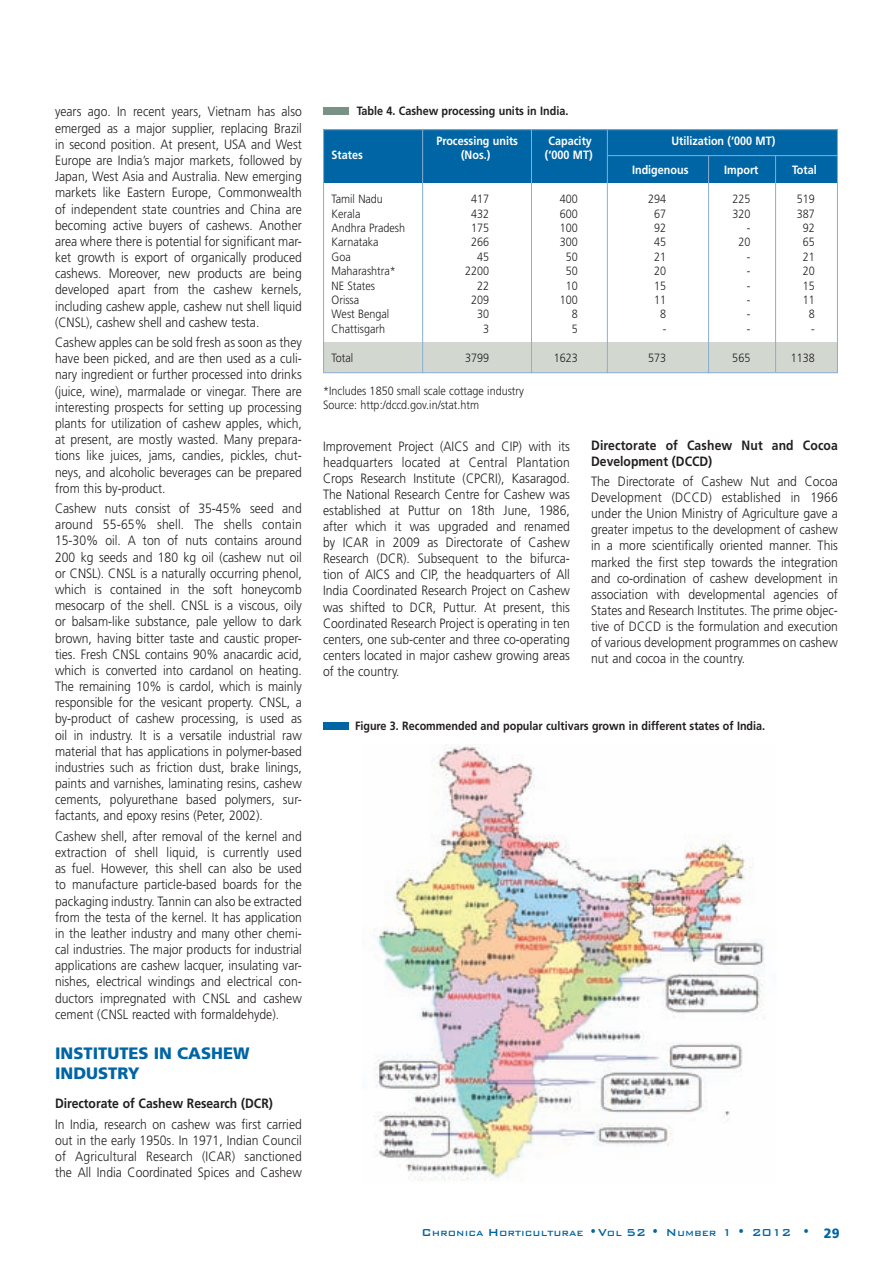
<style>
.page{position:relative;width:893px;height:1263px;background:#fff}
.page>*{position:absolute;margin:0;border:0;box-sizing:border-box;transform-origin:0 0}
.t1{font:900 16.5px/20px "Frutiger LT Std";color:#0065a4}
.t2{font:300 13.5px/16.2px "Frutiger LT Std";color:#231f20;text-align:justify;scale:.9 1}
.t3{font:700 13.5px/16px "Frutiger LT Std";color:#231f20;scale:.9 1}
.t4{font:300 12px/14.4px "Frutiger LT Std";color:#231f20;scale:.9 1}
.t5{font:700 12px "Frutiger LT Std";color:#231f20;scale:.9 1}
.t6{font:700 12px "Frutiger LT Std";color:#fff;scale:.9 1}
.t7{font:500 10.2px "Bank Gothic BT";color:#0065a4;scale:.95 1}
.s1{font-size:13.5px}
.s2{font-family:"Frutiger LT Std";font-weight:900;font-size:13.5px}
</style>
<div class="page">
<div style="left:323px;top:342px;width:514px;height:31px;background:#d2d7d0"></div>
<div style="left:323px;top:129px;width:514px;height:54px;background:#0065a4"></div>
<div style="left:323px;top:107px;width:25px;height:8px;background:#799285"></div>
<hr style="left:607px;top:155px;width:230px;height:1px;background:#8baed4">
<hr style="left:422px;top:129px;width:1px;height:244px;background:#8baed4">
<div style="left:323px;top:129px;width:514px;height:244px;border:1px solid #8baed4"></div>
<hr style="left:531px;top:129px;width:1px;height:244px;background:#8baed4">
<hr style="left:607px;top:129px;width:1px;height:244px;background:#8baed4">
<hr style="left:708px;top:156px;width:1px;height:217px;background:#8baed4">
<hr style="left:775px;top:155px;width:1px;height:217px;background:#8baed4">
<img style="left:373px;top:744px;width:392px;height:437px">
<div style="left:323px;top:722px;width:25px;height:8px;background:#0065a4"></div>
<p class="t2" style="left:55px;top:105px;width:276px">years ago. In recent years, Vietnam has also emerged as a major supplier, replacing Brazil in second position. At present, USA and West Europe are India’s major markets, followed by Japan, West Asia and Australia. New emerging markets like Eastern Europe, Commonwealth of independent state countries and China are becoming active buyers of cashews. Another area where there is potential for significant mar&shy;ket growth is export of organically produced cashews. Moreover, new products are being developed apart from the cashew kernels, including cashew apple, cashew nut shell liquid (CNSL), cashew shell and cashew testa.</p>
<p class="t2" style="left:55px;top:335px;width:276px">Cashew apples can be sold fresh as soon as they have been picked, and are then used as a culi&shy;nary ingredient or further processed into drinks (juice, wine), marmalade or vinegar. There are interesting prospects for setting up processing plants for utilization of cashew apples, which, at present, are mostly wasted. Many prepara&shy;tions like juices, jams, candies, pickles, chut&shy;neys, and alcoholic beverages can be prepared from this by-product.</p>
<p class="t2" style="left:55px;top:501px;width:276px">Cashew nuts consist of 35-45% seed and around 55-65% shell. The shells contain 15-30% oil. A ton of nuts contains around 200 kg seeds and 180 kg oil (cashew nut oil or CNSL). CNSL is a naturally occurring phenol, which is contained in the soft honeycomb mesocarp of the shell. CNSL is a viscous, oily or balsam-like substance, pale yellow to dark brown, having bitter taste and caustic proper&shy;ties. Fresh CNSL contains 90% anacardic acid, which is converted into cardanol on heating.<br>The remaining 10% is cardol, which is mainly responsible for the vesicant property. CNSL, a by-product of cashew processing, is used as oil in industry. It is a versatile industrial raw material that has applications in polymer-based industries such as friction dust, brake linings, paints and varnishes, laminating resins, cashew cements, polyurethane based polymers, sur&shy;factants, and epoxy resins (Peter, 2002).</p>
<p class="t2" style="left:55px;top:829px;width:276px">Cashew shell, after removal of the kernel and extraction of shell liquid, is currently used as fuel. However, this shell can also be used to manufacture particle-based boards for the packaging industry. Tannin can also be extracted from the testa of the kernel. It has application in the leather industry and many other chemi&shy;cal industries. The major products for industrial applications are cashew lacquer, insulating var&shy;nishes, electrical windings and electrical con&shy;ductors impregnated with CNSL and cashew cement (CNSL reacted with formaldehyde).</p>
<p class="t1" style="left:55px;top:1045px;width:196px">INSTITUTES IN CASHEW<br>INDUSTRY</p>
<p class="t3" style="left:55px;top:1097px;width:243px">Directorate of Cashew Research (DCR)</p>
<p class="t2" style="left:55px;top:1117px;width:276px">In India, research on cashew was first carried out in the early 1950s. In 1971, Indian Council of Agricultural Research (ICAR) sanctioned the All India Coordinated Spices and Cashew</p>
<p class="t5" style="left:356px;top:106px;width:237px">Table 4. Cashew processing units in India.</p>
<p class="t6" style="left:436px;top:136px;width:92px">Processing units</p>
<p class="t6" style="left:548px;top:136px;width:50px">Capacity</p>
<p class="t6" style="left:671px;top:136px;width:117px">Utilization (‘000 MT)</p>
<p class="t6" style="left:331px;top:150px;width:36px">States</p>
<p class="t6" style="left:461px;top:150px;width:34px">(Nos.)</p>
<p class="t6" style="left:545px;top:150px;width:55px">(‘000 MT)</p>
<p class="t6" style="left:632px;top:165px;width:64px">Indigenous</p>
<p class="t6" style="left:724px;top:165px;width:40px">Import</p>
<p class="t6" style="left:792px;top:165px;width:29px">Total</p>
<p class="t4" style="left:331px;top:193px;width:59px">Tamil Nadu</p>
<p class="t4" style="left:471px;top:193px;width:22px">417</p>
<p class="t4" style="left:559px;top:193px;width:22px">400</p>
<p class="t4" style="left:648px;top:193px;width:22px">294</p>
<p class="t4" style="left:732px;top:193px;width:22px">225</p>
<p class="t4" style="left:796px;top:193px;width:22px">519</p>
<p class="t4" style="left:331px;top:207px;width:33px">Kerala</p>
<p class="t4" style="left:471px;top:207px;width:22px">432</p>
<p class="t4" style="left:559px;top:207px;width:22px">600</p>
<p class="t4" style="left:654px;top:207px;width:15px">67</p>
<p class="t4" style="left:732px;top:207px;width:22px">320</p>
<p class="t4" style="left:796px;top:207px;width:22px">387</p>
<p class="t4" style="left:331px;top:222px;width:83px">Andhra Pradesh</p>
<p class="t4" style="left:471px;top:222px;width:22px">175</p>
<p class="t4" style="left:559px;top:222px;width:22px">100</p>
<p class="t4" style="left:654px;top:222px;width:15px">92</p>
<p class="t4" style="left:746px;top:222px;width:5px">-</p>
<p class="t4" style="left:802px;top:222px;width:15px">92</p>
<p class="t4" style="left:331px;top:236px;width:54px">Karnataka</p>
<p class="t4" style="left:471px;top:236px;width:22px">266</p>
<p class="t4" style="left:559px;top:236px;width:22px">300</p>
<p class="t4" style="left:654px;top:236px;width:15px">45</p>
<p class="t4" style="left:738px;top:236px;width:15px">20</p>
<p class="t4" style="left:802px;top:236px;width:15px">65</p>
<p class="t4" style="left:331px;top:250px;width:23px">Goa</p>
<p class="t4" style="left:477px;top:250px;width:15px">45</p>
<p class="t4" style="left:565px;top:250px;width:15px">50</p>
<p class="t4" style="left:654px;top:250px;width:15px">21</p>
<p class="t4" style="left:746px;top:250px;width:5px">-</p>
<p class="t4" style="left:802px;top:250px;width:15px">21</p>
<p class="t4" style="left:331px;top:265px;width:73px">Maharashtra*</p>
<p class="t4" style="left:465px;top:265px;width:28px">2200</p>
<p class="t4" style="left:565px;top:265px;width:15px">50</p>
<p class="t4" style="left:654px;top:265px;width:15px">20</p>
<p class="t4" style="left:746px;top:265px;width:5px">-</p>
<p class="t4" style="left:802px;top:265px;width:15px">20</p>
<p class="t4" style="left:331px;top:279px;width:50px">NE States</p>
<p class="t4" style="left:477px;top:279px;width:15px">22</p>
<p class="t4" style="left:565px;top:279px;width:15px">10</p>
<p class="t4" style="left:654px;top:279px;width:15px">15</p>
<p class="t4" style="left:746px;top:279px;width:5px">-</p>
<p class="t4" style="left:802px;top:279px;width:15px">15</p>
<p class="t4" style="left:331px;top:294px;width:32px">Orissa</p>
<p class="t4" style="left:471px;top:294px;width:22px">209</p>
<p class="t4" style="left:559px;top:294px;width:22px">100</p>
<p class="t4" style="left:654px;top:294px;width:15px">11</p>
<p class="t4" style="left:746px;top:294px;width:5px">-</p>
<p class="t4" style="left:802px;top:294px;width:15px">11</p>
<p class="t4" style="left:331px;top:308px;width:66px">West Bengal</p>
<p class="t4" style="left:477px;top:308px;width:15px">30</p>
<p class="t4" style="left:571px;top:308px;width:8px">8</p>
<p class="t4" style="left:660px;top:308px;width:8px">8</p>
<p class="t4" style="left:746px;top:308px;width:5px">-</p>
<p class="t4" style="left:808px;top:308px;width:8px">8</p>
<p class="t4" style="left:331px;top:322px;width:61px">Chattisgarh</p>
<p class="t4" style="left:483px;top:322px;width:8px">3</p>
<p class="t4" style="left:571px;top:322px;width:8px">5</p>
<p class="t4" style="left:662px;top:322px;width:5px">-</p>
<p class="t4" style="left:746px;top:322px;width:5px">-</p>
<p class="t4" style="left:811px;top:322px;width:5px">-</p>
<p class="t4" style="left:331px;top:352px;width:25px">Total</p>
<p class="t4" style="left:465px;top:352px;width:28px">3799</p>
<p class="t4" style="left:553px;top:352px;width:28px">1623</p>
<p class="t4" style="left:648px;top:352px;width:22px">573</p>
<p class="t4" style="left:732px;top:352px;width:22px">565</p>
<p class="t4" style="left:790px;top:352px;width:28px">1138</p>
<p class="t4" style="left:323px;top:384px;width:225px">*Includes 1850 small scale cottage industry<br>Source: http:/dccd.gov.in/stat.htm</p>
<p class="t2" style="left:323px;top:439px;width:276px">Improvement Project (AICS and CIP) with its headquarters located at Central Plantation Crops Research Institute (CPCRI), Kasaragod.<br>The National Research Centre for Cashew was established at Puttur on 18th June, 1986, after which it was upgraded and renamed by ICAR in 2009 as Directorate of Cashew Research (DCR). Subsequent to the bifurca&shy;tion of AICS and CIP, the headquarters of All India Coordinated Research Project on Cashew was shifted to DCR, Puttur. At present, this Coordinated Research Project is operating in ten centers, one sub-center and three co-operating centers located in major cashew growing areas of the country.</p>
<p class="t3" style="left:591px;top:438px;width:276px">Directorate of Cashew Nut and Cocoa<br>Development (DCCD)</p>
<p class="t2" style="left:591px;top:475px;width:276px">The Directorate of Cashew Nut and Cocoa Development (DCCD) established in 1966 under the Union Ministry of Agriculture gave a greater impetus to the development of cashew in a more scientifically oriented manner. This marked the first step towards the integration and co-ordination of cashew development in association with developmental agencies of States and Research Institutes. The prime objec&shy;tive of DCCD is the formulation and execution of various development programmes on cashew nut and cocoa in the country.</p>
<p class="t5" style="left:355px;top:721px;width:457px">Figure 3. Recommended and popular cultivars grown in different states of India.</p>
<p class="t7" style="left:421px;top:1227px;width:441px"><span class="s1">C</span>HRONICA <span class="s1">H</span>ORTICULTURAE <span class="s1">•V</span>OL <span class="s1">52 • N</span>UMBER <span class="s1">1 • 2012 •</span> <span class="s2">29</span></p>
</div>
